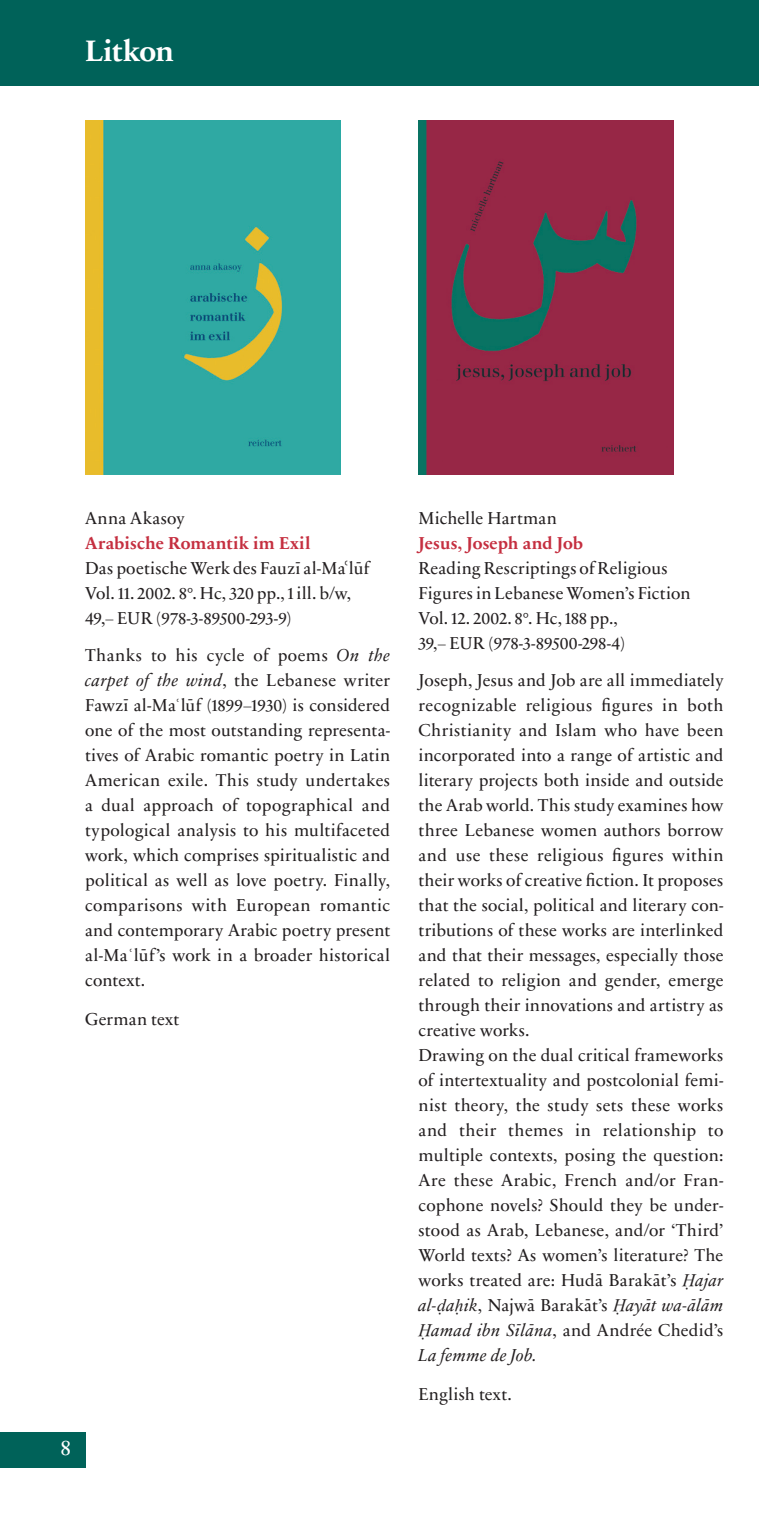
<style>
.page{position:relative;width:759px;height:1517px;background:#fff}
.page>*{position:absolute;margin:0;border:0;box-sizing:border-box;transform-origin:0 0}
.t1{font:700 30px "Sabon Next LT Pro";letter-spacing:-.015em;color:#fff}
.t2{font:22.5px "Sabon Next LT Pro";color:#fff}
.t3{font:17.5px/25px "Sabon Next LT Pro";letter-spacing:.015em;color:#231f20}
.t4{font:700 17.5px "Sabon Next LT Pro";color:#c52f40}
.t5{font:17.5px "Times New Unicode";color:#231f20}
.s1{font-weight:700;color:#c52f40}
.s2{font-family:"Junicode"}
.s3{font-style:italic}
.s4{font-family:"Times New Unicode";font-style:italic}
</style>
<div class="page">
<div style="left:0;top:0;width:758px;height:85px;background:#006259"></div>
<div style="left:0;top:1431px;width:85px;height:36px;background:#006259"></div>
<img style="left:85px;top:120px;width:255px;height:355px">
<img style="left:418px;top:120px;width:255px;height:355px">
<h1 class="t1" style="left:85px;top:27px;width:90px">Litkon</h1>
<p class="t3" style="left:85px;top:504px;width:101px">Anna Akasoy</p>
<p class="t3" style="left:85px;top:529px;width:286px"><span class="s1">Arabische Romantik im Exil<br></span>Das poetische Werk des Fauzī al-Ma<span class="s2">ʿ</span>lūf Vol. 11. 2002. 8°. Hc, 320 pp., 1 ill. b/w, 49,− EUR (978-3-89500-293-9)</p>
<p class="t3" style="left:85px;top:641px;width:306px;text-align:justify">Thanks to his cycle of poems <span class="s3">On the carpet of the wind</span>, the Lebanese writer Fawzī al-Ma lūf (1899−1930) is considered</p>
<p class="t5" style="left:181px;top:693px;width:6px">͑</p>
<p class="t3" style="left:85px;top:717px;width:306px;text-align:justify">one of the most outstanding representa&shy;tives of Arabic romantic poetry in Latin American exile. This study undertakes a dual approach of topographical and typological analysis to his multifaceted work, which comprises spiritualistic and political as well as love poetry. Finally, comparisons with European romantic and contemporary Arabic poetry present al-Ma lūf’s work in a broader historical</p>
<p class="t5" style="left:134px;top:943px;width:6px">͑</p>
<p class="t3" style="left:85px;top:967px;width:62px">context.</p>
<p class="t3" style="left:85px;top:1006px;width:96px">German text</p>
<p class="t2" style="left:61px;top:1429px;width:11px">8</p>
<p class="t3" style="left:418px;top:504px;width:140px">Michelle Hartman</p>
<p class="t4" style="left:418px;top:529px;width:166px">Jesus, Joseph and Job</p>
<p class="t3" style="left:418px;top:554px;width:273px">Reading Rescriptings of Religious Figures in Lebanese Women’s Fiction Vol. 12. 2002. 8°. Hc, 188 pp.,<br>39,− EUR (978-3-89500-298-4)</p>
<p class="t3" style="left:418px;top:666px;width:306px">Joseph, Jesus and Job are all immediately recognizable religious figures in both Christianity and Islam who have been incorporated into a range of artistic and literary projects both inside and outside the Arab world. This study examines how three Lebanese women authors borrow and use these religious figures within their works of creative fiction. It proposes that the social, political and literary con&shy;tributions of these works are interlinked and that their messages, especially those related to religion and gender, emerge through their innovations and artistry as creative works.<br>Drawing on the dual critical frameworks of intertextuality and postcolonial femi&shy;nist theory, the study sets these works and their themes in relationship to multiple contexts, posing the question:<br>Are these Arabic, French and/or Fran&shy;cophone novels? Should they be under&shy;stood as Arab, Lebanese, and/or ‘Third’ World texts? As women’s literature? The works treated are: Hudā Barakāt’s <span class="s4">Ḥ</span><span class="s3">ajar al-</span><span class="s4">ḍ</span><span class="s3">a</span><span class="s4">ḥ</span><span class="s3">ik</span>, Najwā Barakāt’s <span class="s4">Ḥ</span><span class="s3">ayāt wa-ālām </span><span class="s4">Ḥ</span><span class="s3">amad ibn Sīlāna</span>, and Andrée Chedid’s <span class="s3">La femme de Job.</span></p>
<p class="t3" style="left:418px;top:1381px;width:95px">English text.</p>
</div>
